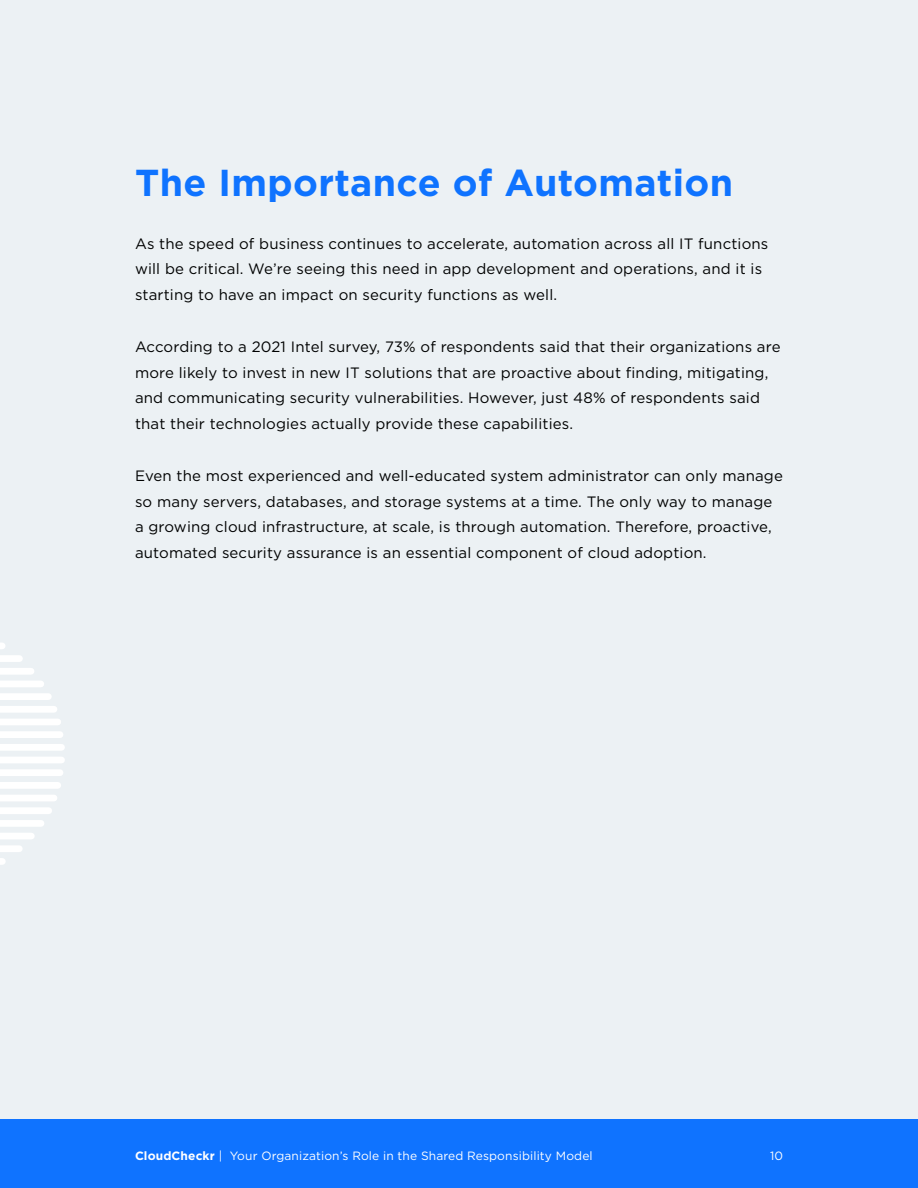
<style>
.page{position:relative;width:918px;height:1188px;background:#ecf1f4}
.page>*{position:absolute;margin:0;border:0;box-sizing:border-box;transform-origin:0 0}
.t1{font:700 37.5px "Gotham";letter-spacing:.01em;color:#0f73ff}
.t2{font:15px/25.5px "Gotham";letter-spacing:.01em;color:#000101}
.t3{font:12px "Gotham";letter-spacing:.01em;color:#fff}
.s1{font-weight:700}
</style>
<div class="page">
<div style="left:0;top:744px;width:62px;height:7px;background:#fff"></div>
<div style="left:0;top:757px;width:62px;height:6px;background:#fff"></div>
<div style="left:0;top:769px;width:60px;height:7px;background:#fff"></div>
<div style="left:0;top:731px;width:60px;height:7px;background:#fff"></div>
<div style="left:0;top:782px;width:58px;height:7px;background:#fff"></div>
<div style="left:0;top:719px;width:58px;height:6px;background:#fff"></div>
<div style="left:0;top:706px;width:54px;height:7px;background:#fff"></div>
<div style="left:0;top:693px;width:48px;height:7px;background:#fff"></div>
<div style="left:0;top:681px;width:41px;height:6px;background:#fff"></div>
<div style="left:0;top:668px;width:31px;height:7px;background:#fff"></div>
<div style="left:0;top:655px;width:19px;height:7px;background:#fff"></div>
<svg style="left:0;top:643px;width:2px;height:6px"></svg>
<div style="left:0;top:795px;width:54px;height:6px;background:#fff"></div>
<div style="left:0;top:807px;width:49px;height:7px;background:#fff"></div>
<div style="left:0;top:820px;width:41px;height:7px;background:#fff"></div>
<div style="left:0;top:833px;width:31px;height:6px;background:#fff"></div>
<div style="left:0;top:845px;width:19px;height:7px;background:#fff"></div>
<svg style="left:0;top:858px;width:2px;height:7px"></svg>
<div style="left:0;top:1119px;width:918px;height:69px;background:#0f73ff"></div>
<h1 class="t1" style="left:135px;top:161px;width:600px">The Importance of Automation</h1>
<p class="t2" style="left:135px;top:230px;width:635px">As the speed of business continues to accelerate, automation across all IT functions will be critical. We’re seeing this need in app development and operations, and it is starting to have an impact on security functions as well.</p>
<p class="t2" style="left:135px;top:334px;width:647px">According to a 2021 Intel survey, 73% of respondents said that their organizations are more likely to invest in new IT solutions that are proactive about finding, mitigating, and communicating security vulnerabilities. However, just 48% of respondents said that their technologies actually provide these capabilities.</p>
<p class="t2" style="left:135px;top:463px;width:649px">Even the most experienced and well-educated system administrator can only manage so many servers, databases, and storage systems at a time. The only way to manage a growing cloud infrastructure, at scale, is through automation. Therefore, proactive, automated security assurance is an essential component of cloud adoption.</p>
<p class="t3" style="left:135px;top:1149px;width:459px"><span class="s1">CloudCheckr</span> | Your Organization’s Role in the Shared Responsibility Model</p>
<p class="t3" style="left:770px;top:1149px;width:14px">10</p>
</div>
